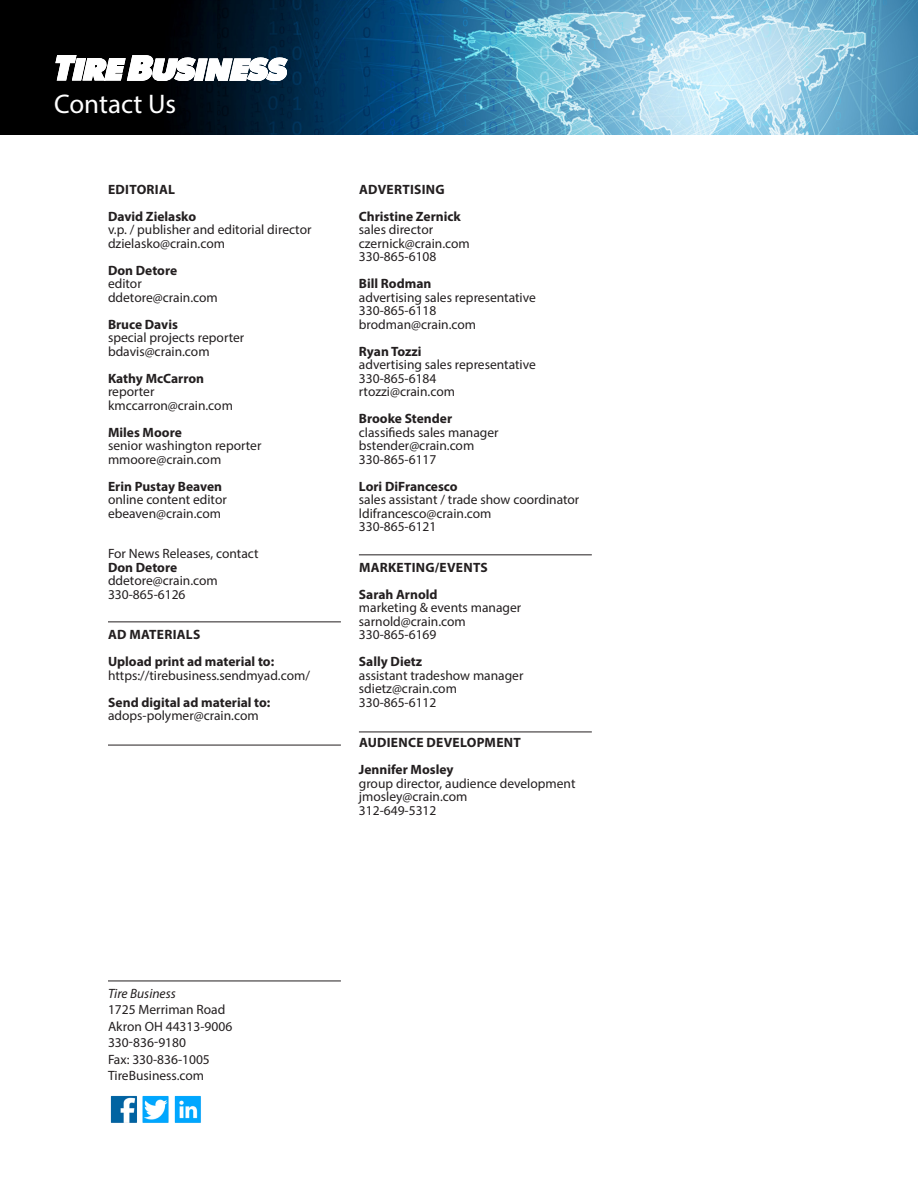
<style>
.page{position:relative;width:918px;height:1188px;background:#fff}
.page>*{position:absolute;margin:0;border:0;box-sizing:border-box;transform-origin:0 0}
.t1{font:27px "Myriad Pro";color:#fff}
.t2{font:13.5px/13.5px "Myriad Pro";color:#231f20}
.t3{font:700 13.5px "Myriad Pro";color:#231f20}
.t4{font:700 13.5px "Myriad Pro";letter-spacing:.02em;color:#231f20}
.s1{font-weight:700}
.s2{font-style:italic}
</style>
<div class="page">
<img style="left:110px;top:1095px;width:91px;height:28px">
<hr style="left:359px;top:555px;width:233px;height:1px;background:#231f20">
<hr style="left:108px;top:622px;width:233px;height:1px;background:#231f20">
<hr style="left:108px;top:745px;width:233px;height:1px;background:#231f20">
<hr style="left:108px;top:981px;width:233px;height:1px;background:#231f20">
<hr style="left:359px;top:732px;width:233px;height:1px;background:#231f20">
<img style="left:0;top:0;width:918px;height:135px">
<svg style="left:56px;top:55px;width:231px;height:26px"></svg>
<p class="t1" style="left:54px;top:87px;width:124px">Contact Us</p>
<p class="t4" style="left:108px;top:180px;width:68px">EDITORIAL</p>
<p class="t3" style="left:108px;top:207px;width:90px">David Zielasko</p>
<p class="t2" style="left:108px;top:223px;width:205px">v.p. / publisher and editorial director</p>
<p class="t2" style="left:108px;top:236px;width:119px">dzielasko@crain.com</p>
<p class="t3" style="left:108px;top:261px;width:71px">Don Detore</p>
<p class="t2" style="left:108px;top:277px;width:35px">editor</p>
<p class="t2" style="left:108px;top:290px;width:111px">ddetore@crain.com</p>
<p class="t3" style="left:108px;top:315px;width:71px">Bruce Davis</p>
<p class="t2" style="left:108px;top:331px;width:138px">special projects reporter</p>
<p class="t2" style="left:108px;top:344px;width:103px">bdavis@crain.com</p>
<p class="t3" style="left:108px;top:369px;width:98px">Kathy McCarron</p>
<p class="t2" style="left:108px;top:385px;width:48px">reporter</p>
<p class="t2" style="left:108px;top:398px;width:126px">kmccarron@crain.com</p>
<p class="t3" style="left:108px;top:423px;width:75px">Miles Moore</p>
<p class="t2" style="left:108px;top:439px;width:155px">senior washington reporter</p>
<p class="t2" style="left:108px;top:452px;width:115px">mmoore@crain.com</p>
<p class="t3" style="left:108px;top:477px;width:116px">Erin Pustay Beaven</p>
<p class="t2" style="left:108px;top:493px;width:120px">online content editor</p>
<p class="t2" style="left:108px;top:506px;width:115px">ebeaven@crain.com</p>
<p class="t2" style="left:108px;top:547px;width:152px">For News Releases, contact<br><span class="s1">Don Detore</span></p>
<p class="t2" style="left:108px;top:574px;width:111px">ddetore@crain.com</p>
<p class="t2" style="left:108px;top:587px;width:79px">330-865-6126</p>
<p class="t4" style="left:108px;top:626px;width:94px">AD MATERIALS</p>
<p class="t2" style="left:108px;top:655px;width:203px"><span class="s1">Upload print ad material to: </span>https://tirebusiness.sendmyad.com/</p>
<p class="t3" style="left:108px;top:693px;width:164px">Send digital ad material to:</p>
<p class="t2" style="left:108px;top:709px;width:152px">adops-polymer@crain.com</p>
<p class="t4" style="left:359px;top:180px;width:87px">ADVERTISING</p>
<p class="t3" style="left:359px;top:207px;width:103px">Christine Zernick</p>
<p class="t2" style="left:359px;top:223px;width:76px">sales director</p>
<p class="t2" style="left:359px;top:236px;width:112px">czernick@crain.com</p>
<p class="t2" style="left:359px;top:250px;width:79px">330-865-6108</p>
<p class="t3" style="left:359px;top:275px;width:74px">Bill Rodman</p>
<p class="t2" style="left:359px;top:290px;width:179px">advertising sales representative</p>
<p class="t2" style="left:359px;top:304px;width:79px">330-865-6118</p>
<p class="t2" style="left:359px;top:317px;width:119px">brodman@crain.com</p>
<p class="t3" style="left:359px;top:342px;width:64px">Ryan Tozzi</p>
<p class="t2" style="left:359px;top:358px;width:179px">advertising sales representative</p>
<p class="t2" style="left:359px;top:371px;width:79px">330-865-6184</p>
<p class="t2" style="left:359px;top:385px;width:98px">rtozzi@crain.com</p>
<p class="t3" style="left:359px;top:410px;width:95px">Brooke Stender</p>
<p class="t2" style="left:359px;top:425px;width:141px">classifieds sales manager</p>
<p class="t2" style="left:359px;top:439px;width:117px">bstender@crain.com</p>
<p class="t2" style="left:359px;top:452px;width:79px">330-865-6117</p>
<p class="t3" style="left:359px;top:477px;width:100px">Lori DiFrancesco</p>
<p class="t2" style="left:359px;top:493px;width:222px">sales assistant / trade show coordinator</p>
<p class="t2" style="left:359px;top:506px;width:134px">ldifrancesco@crain.com</p>
<p class="t2" style="left:359px;top:520px;width:79px">330-865-6121</p>
<p class="t4" style="left:359px;top:558px;width:130px">MARKETING/EVENTS</p>
<p class="t3" style="left:359px;top:585px;width:80px">Sarah Arnold</p>
<p class="t2" style="left:359px;top:601px;width:164px">marketing &amp; events manager</p>
<p class="t2" style="left:359px;top:614px;width:108px">sarnold@crain.com</p>
<p class="t2" style="left:359px;top:628px;width:79px">330-865-6169</p>
<p class="t3" style="left:359px;top:653px;width:65px">Sally Dietz</p>
<p class="t2" style="left:359px;top:668px;width:166px">assistant tradeshow manager</p>
<p class="t2" style="left:359px;top:682px;width:100px">sdietz@crain.com</p>
<p class="t2" style="left:359px;top:695px;width:79px">330-865-6112</p>
<p class="t4" style="left:359px;top:734px;width:163px">AUDIENCE DEVELOPMENT</p>
<p class="t3" style="left:359px;top:761px;width:96px">Jennifer Mosley</p>
<p class="t2" style="left:359px;top:776px;width:218px">group director, audience development</p>
<p class="t2" style="left:359px;top:790px;width:110px">jmosley@crain.com</p>
<p class="t2" style="left:359px;top:803px;width:79px">312-649-5312</p>
<p class="t2" style="left:108px;top:985px;width:119px;line-height:16.5px"><span class="s2">Tire Business<br></span>1725 Merriman Road</p>
<p class="t2" style="left:108px;top:1019px;width:126px">Akron OH 44313-9006</p>
<p class="t2" style="left:108px;top:1036px;width:80px">330-836-9180</p>
<p class="t2" style="left:108px;top:1052px;width:103px">Fax: 330-836-1005</p>
<p class="t2" style="left:108px;top:1069px;width:98px">TireBusiness.com</p>
</div>
